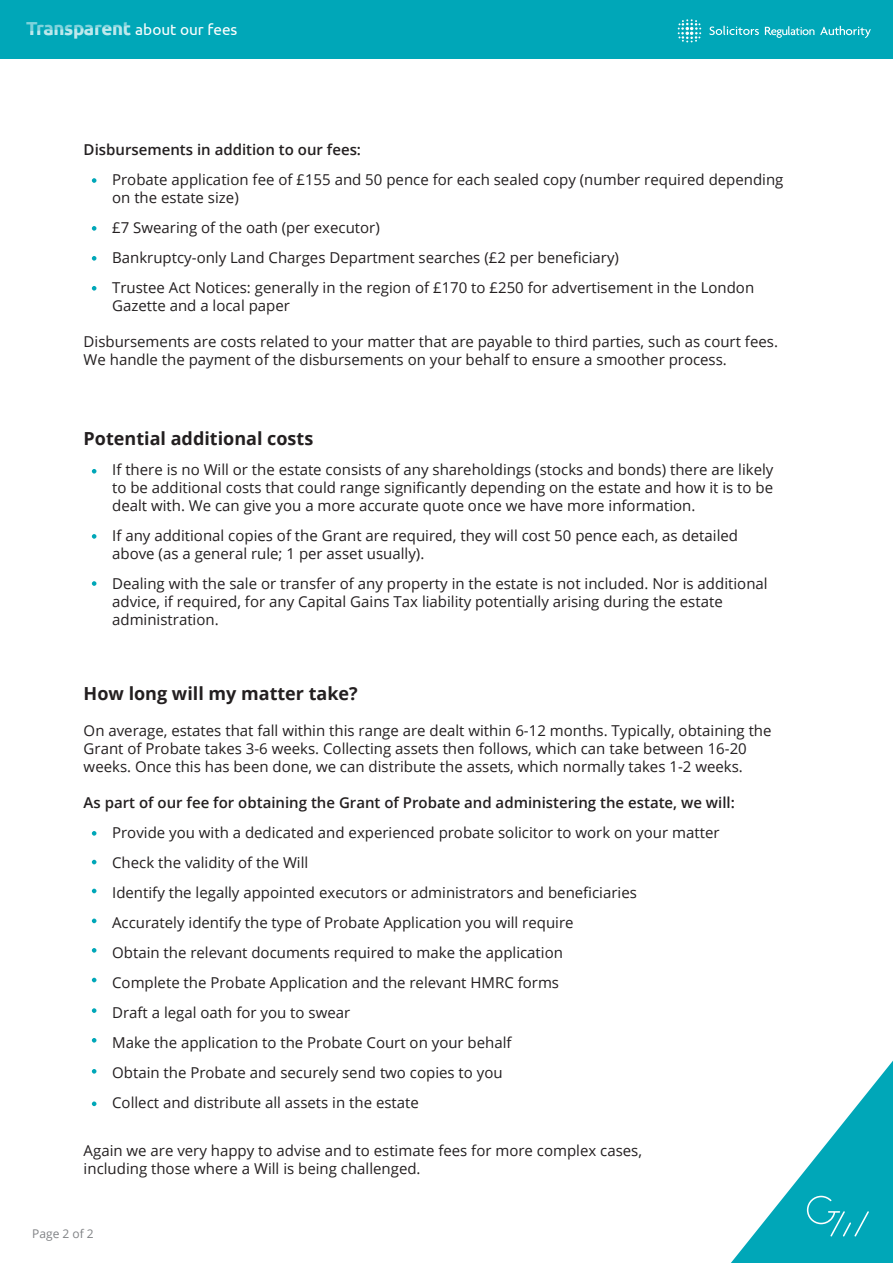
<style>
.page{position:relative;width:893px;height:1263px;background:#fff}
.page>*{position:absolute;margin:0;border:0;box-sizing:border-box;transform-origin:0 0}
.t1{font:700 18px "Open Sans";color:#231f20}
.t2{font:15.45px "Ubuntu";color:#fff}
.t3{font:15px/30px "Open Sans";color:#231f20}
.t4{font:600 15px "Open Sans";color:#231f20}
.t5{font:12px "Open Sans";color:#808285}
.s1{font-weight:700;font-size:18.75px}
</style>
<div class="page">
<svg style="left:92px;top:178px;width:4px;height:5px"></svg>
<svg style="left:92px;top:226px;width:4px;height:5px"></svg>
<svg style="left:92px;top:256px;width:4px;height:5px"></svg>
<svg style="left:92px;top:286px;width:4px;height:5px"></svg>
<div style="left:0;top:0;width:893px;height:58px;background:#00a7b8"></div>
<svg style="left:678px;top:19px;width:23px;height:23px"></svg>
<svg style="left:709px;top:26px;width:50px;height:9px"></svg>
<svg style="left:765px;top:26px;width:49px;height:12px"></svg>
<svg style="left:820px;top:26px;width:51px;height:12px"></svg>
<svg style="left:92px;top:469px;width:4px;height:5px"></svg>
<svg style="left:92px;top:534px;width:4px;height:5px"></svg>
<svg style="left:92px;top:581px;width:4px;height:5px"></svg>
<svg style="left:731px;top:1061px;width:162px;height:202px"></svg>
<svg style="left:92px;top:831px;width:4px;height:5px"></svg>
<svg style="left:92px;top:860px;width:4px;height:4px"></svg>
<svg style="left:92px;top:889px;width:4px;height:4px"></svg>
<svg style="left:92px;top:918px;width:4px;height:5px"></svg>
<svg style="left:92px;top:948px;width:4px;height:5px"></svg>
<svg style="left:92px;top:978px;width:4px;height:4px"></svg>
<svg style="left:92px;top:1008px;width:4px;height:5px"></svg>
<svg style="left:92px;top:1038px;width:4px;height:4px"></svg>
<svg style="left:92px;top:1069px;width:4px;height:5px"></svg>
<svg style="left:92px;top:1101px;width:4px;height:5px"></svg>
<p class="t2" style="left:26px;top:20px;width:213px"><span class="s1">Transparent</span> about our fees</p>
<p class="t4" style="left:84px;top:140px;width:279px">Disbursements in addition to our fees:</p>
<p class="t3" style="left:112px;top:170px;width:673px;line-height:18px">Probate application fee of £155 and 50 pence for each sealed copy (number required depending on the estate size)</p>
<p class="t3" style="left:112px;top:212px;width:644px">£7 Swearing of the oath (per executor)<br>Bankruptcy-only Land Charges Department searches (£2 per beneficiary)<br>Trustee Act Notices: generally in the region of £170 to £250 for advertisement in the London</p>
<p class="t3" style="left:112px;top:290px;width:179px">Gazette and a local paper</p>
<p class="t3" style="left:84px;top:332px;width:696px;line-height:18px">Disbursements are costs related to your matter that are payable to third parties, such as court fees.<br>We handle the payment of the disbursements on your behalf to ensure a smoother process.</p>
<p class="t1" style="left:84px;top:425px;width:231px">Potential additional costs</p>
<p class="t3" style="left:112px;top:460px;width:663px;line-height:18px;text-align:justify">If there is no Will or the estate consists of any shareholdings (stocks and bonds) there are likely to be additional costs that could range significantly depending on the estate and how it is to be dealt with. We can give you a more accurate quote once we have more information.</p>
<p class="t3" style="left:112px;top:526px;width:627px;line-height:18px">If any additional copies of the Grant are required, they will cost 50 pence each, as detailed above (as a general rule; 1 per asset usually).</p>
<p class="t3" style="left:112px;top:574px;width:657px;line-height:18px">Dealing with the sale or transfer of any property in the estate is not included. Nor is additional advice, if required, for any Capital Gains Tax liability potentially arising during the estate administration.</p>
<p class="t1" style="left:84px;top:681px;width:276px">How long will my matter take?</p>
<p class="t3" style="left:84px;top:721px;width:689px;line-height:18px">On average, estates that fall within this range are dealt within 6-12 months. Typically, obtaining the<br>Grant of Probate takes 3-6 weeks. Collecting assets then follows, which can take between 16-20 weeks. Once this has been done, we can distribute the assets, which normally takes 1-2 weeks.</p>
<p class="t4" style="left:84px;top:792px;width:653px">As part of our fee for obtaining the Grant of Probate and administering the estate, we will:</p>
<p class="t3" style="left:112px;top:817px;width:609px">Provide you with a dedicated and experienced probate solicitor to work on your matter Check the validity of the Will<br>Identify the legally appointed executors or administrators and beneficiaries<br>Accurately identify the type of Probate Application you will require<br>Obtain the relevant documents required to make the application<br>Complete the Probate Application and the relevant HMRC forms<br>Draft a legal oath for you to swear<br>Make the application to the Probate Court on your behalf<br>Obtain the Probate and securely send two copies to you<br>Collect and distribute all assets in the estate</p>
<p class="t3" style="left:84px;top:1141px;width:560px;line-height:18px">Again we are very happy to advise and to estimate fees for more complex cases, including those where a Will is being challenged.</p>
<p class="t5" style="left:32px;top:1225px;width:63px">Page 2 of 2</p>
</div>
